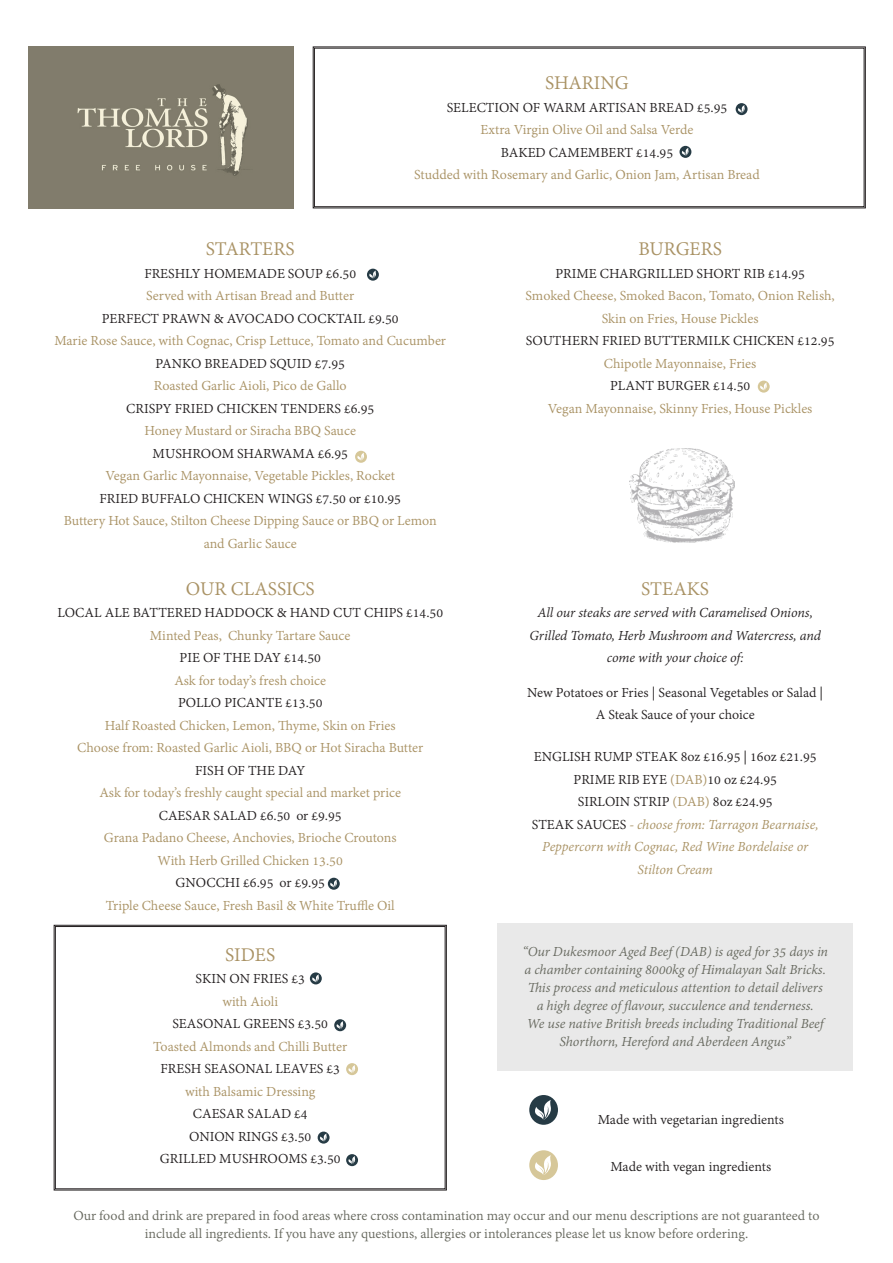
<style>
.page{position:relative;width:893px;height:1263px;background:#fff}
.page>*{position:absolute;margin:0;border:0;box-sizing:border-box;transform-origin:0 0}
.t1{font:21px "Adobe Devanagari";color:#a99264}
.t2{font:15px/22.5px "Adobe Devanagari";color:#a99264;text-align:center}
.t3{font:15px/22.5px "Adobe Devanagari";color:#231f20;text-align:center}
.t4{font:italic 15px/18px "Adobe Devanagari";letter-spacing:-.005em;color:#66685e;text-align:center}
.t5{font:15px/18px "Adobe Devanagari";color:#66685e;text-align:center}
.t6{font:italic 15px/22.5px "Adobe Devanagari";letter-spacing:-.01em;color:#231f20;text-align:center}
.t7{font:italic 15px/22.5px "Adobe Devanagari";letter-spacing:-.005em;color:#a99264;text-align:center}
.s1{color:#a99264}
.s2{font-style:normal;color:#231f20}
</style>
<div class="page">
<div style="left:497px;top:924px;width:356px;height:147px;background:#e9e9e9"></div>
<img style="left:28px;top:47px;width:265px;height:161px">
<svg style="left:313px;top:47px;width:553px;height:161px"></svg>
<div style="left:314px;top:48px;width:550px;height:159px;border:1px solid #231f20"></div>
<div style="left:529px;top:1095px;width:29px;height:30px;background:#263b45;border-radius:50%"></div>
<svg style="left:535px;top:1100px;width:16px;height:20px"></svg>
<div style="left:529px;top:1150px;width:29px;height:30px;background:#d6c799;border-radius:50%"></div>
<svg style="left:535px;top:1155px;width:16px;height:20px"></svg>
<svg style="left:758px;top:381px;width:12px;height:12px"></svg>
<svg style="left:760px;top:382px;width:7px;height:9px"></svg>
<svg style="left:328px;top:878px;width:12px;height:12px"></svg>
<svg style="left:330px;top:880px;width:7px;height:8px"></svg>
<div style="left:736px;top:103px;width:11px;height:12px;background:#263b45;border-radius:50%"></div>
<svg style="left:738px;top:105px;width:7px;height:8px"></svg>
<svg style="left:679px;top:146px;width:12px;height:12px"></svg>
<svg style="left:681px;top:148px;width:8px;height:8px"></svg>
<svg style="left:54px;top:925px;width:393px;height:265px"></svg>
<div style="left:55px;top:926px;width:390px;height:263px;border:1px solid #231f20"></div>
<svg style="left:310px;top:972px;width:12px;height:12px"></svg>
<svg style="left:312px;top:974px;width:7px;height:8px"></svg>
<svg style="left:334px;top:1019px;width:12px;height:12px"></svg>
<svg style="left:336px;top:1021px;width:8px;height:8px"></svg>
<svg style="left:318px;top:1131px;width:12px;height:12px"></svg>
<svg style="left:320px;top:1133px;width:7px;height:9px"></svg>
<svg style="left:346px;top:1154px;width:12px;height:12px"></svg>
<svg style="left:348px;top:1156px;width:8px;height:8px"></svg>
<svg style="left:367px;top:269px;width:12px;height:12px"></svg>
<svg style="left:369px;top:271px;width:7px;height:8px"></svg>
<div style="left:355px;top:451px;width:12px;height:12px;background:#d6c799;border-radius:50%"></div>
<svg style="left:357px;top:453px;width:7px;height:8px"></svg>
<svg style="left:346px;top:1063px;width:12px;height:12px"></svg>
<svg style="left:348px;top:1065px;width:8px;height:8px"></svg>
<img style="left:629px;top:448px;width:105px;height:95px">
<p class="t1" style="left:545px;top:71px;width:85px">SHARING</p>
<p class="t3" style="left:447px;top:97px;width:282px">SELECTION OF WARM ARTISAN BREAD £5.95</p>
<p class="t2" style="left:481px;top:120px;width:214px">Extra Virgin Olive Oil and Salsa Verde</p>
<p class="t3" style="left:501px;top:142px;width:174px">BAKED CAMEMBERT £14.95</p>
<p class="t2" style="left:414px;top:165px;width:347px">Studded with Rosemary and Garlic, Onion Jam, Artisan Bread</p>
<p class="t1" style="left:206px;top:237px;width:90px">STARTERS</p>
<p class="t3" style="left:144px;top:263px;width:213px">FRESHLY HOMEMADE SOUP £6.50</p>
<p class="t2" style="left:146px;top:286px;width:210px">Served with Artisan Bread and Butter</p>
<p class="t3" style="left:102px;top:308px;width:298px">PERFECT PRAWN &amp; AVOCADO COCKTAIL £9.50</p>
<p class="t2" style="left:54px;top:331px;width:393px">Marie Rose Sauce, with Cognac, Crisp Lettuce, Tomato and Cucumber</p>
<p class="t3" style="left:155px;top:353px;width:191px">PANKO BREADED SQUID £7.95</p>
<p class="t2" style="left:154px;top:376px;width:194px">Roasted Garlic Aioli, Pico de Gallo</p>
<p class="t3" style="left:126px;top:398px;width:249px">CRISPY FRIED CHICKEN TENDERS £6.95</p>
<p class="t2" style="left:145px;top:421px;width:213px">Honey Mustard or Siracha BBQ Sauce</p>
<p class="t3" style="left:153px;top:443px;width:197px">MUSHROOM SHARWAMA £6.95</p>
<p class="t2" style="left:105px;top:466px;width:291px">Vegan Garlic Mayonnaise, Vegetable Pickles, Rocket</p>
<p class="t3" style="left:99px;top:488px;width:303px">FRIED BUFFALO CHICKEN WINGS £7.50 or £10.95</p>
<p class="t2" style="left:64px;top:511px;width:374px">Buttery Hot Sauce, Stilton Cheese Dipping Sauce or BBQ or Lemon and Garlic Sauce</p>
<p class="t1" style="left:186px;top:576px;width:130px">OUR CLASSICS</p>
<p class="t3" style="left:57px;top:603px;width:387px">LOCAL ALE BATTERED HADDOCK &amp; HAND CUT CHIPS £14.50</p>
<p class="t2" style="left:150px;top:625px;width:202px">Minted Peas, Chunky Tartare Sauce</p>
<p class="t3" style="left:180px;top:648px;width:143px">PIE OF THE DAY £14.50</p>
<p class="t2" style="left:174px;top:670px;width:153px">Ask for today’s fresh choice</p>
<p class="t3" style="left:178px;top:693px;width:146px">POLLO PICANTE £13.50</p>
<p class="t2" style="left:105px;top:715px;width:293px">Half Roasted Chicken, Lemon, Thyme, Skin on Fries</p>
<p class="t2" style="left:77px;top:738px;width:348px">Choose from: Roasted Garlic Aioli, BBQ or Hot Siracha Butter</p>
<p class="t3" style="left:195px;top:760px;width:112px">FISH OF THE DAY</p>
<p class="t2" style="left:99px;top:783px;width:303px">Ask for today’s freshly caught special and market price</p>
<p class="t3" style="left:159px;top:805px;width:184px">CAESAR SALAD £6.50 or £9.95</p>
<p class="t2" style="left:104px;top:828px;width:294px">Grana Padano Cheese, Anchovies, Brioche Croutons</p>
<p class="t2" style="left:158px;top:850px;width:187px">With Herb Grilled Chicken 13.50</p>
<p class="t3" style="left:176px;top:873px;width:151px">GNOCCHI £6.95 or £9.95</p>
<p class="t2" style="left:106px;top:895px;width:290px">Triple Cheese Sauce, Fresh Basil &amp; White Truffle Oil</p>
<p class="t1" style="left:225px;top:942px;width:51px">SIDES</p>
<p class="t3" style="left:196px;top:969px;width:111px">SKIN ON FRIES £3</p>
<p class="t2" style="left:222px;top:991px;width:57px">with Aioli</p>
<p class="t3" style="left:172px;top:1014px;width:157px">SEASONAL GREENS £3.50</p>
<p class="t2" style="left:153px;top:1036px;width:195px">Toasted Almonds and Chilli Butter</p>
<p class="t3" style="left:160px;top:1059px;width:181px">FRESH SEASONAL LEAVES £3</p>
<p class="t2" style="left:185px;top:1081px;width:132px">with Balsamic Dressing</p>
<p class="t3" style="left:193px;top:1104px;width:116px">CAESAR SALAD £4</p>
<p class="t3" style="left:189px;top:1126px;width:124px">ONION RINGS £3.50</p>
<p class="t3" style="left:160px;top:1149px;width:182px">GRILLED MUSHROOMS £3.50</p>
<p class="t1" style="left:638px;top:237px;width:85px">BURGERS</p>
<p class="t3" style="left:555px;top:263px;width:251px">PRIME CHARGRILLED SHORT RIB £14.95</p>
<p class="t2" style="left:525px;top:286px;width:311px">Smoked Cheese, Smoked Bacon, Tomato, Onion Relish,<br>Skin on Fries, House Pickles</p>
<p class="t3" style="left:526px;top:331px;width:310px">SOUTHERN FRIED BUTTERMILK CHICKEN £12.95</p>
<p class="t2" style="left:604px;top:353px;width:154px">Chipotle Mayonnaise, Fries</p>
<p class="t3" style="left:610px;top:376px;width:142px">PLANT BURGER £14.50</p>
<p class="t2" style="left:548px;top:398px;width:266px">Vegan Mayonnaise, Skinny Fries, House Pickles</p>
<p class="t1" style="left:641px;top:576px;width:69px">STEAKS</p>
<p class="t6" style="left:530px;top:603px;width:293px">All our steaks are served with Caramelised Onions,<br>Grilled Tomato, Herb Mushroom and Watercress, and come with your choice of:</p>
<p class="t3" style="left:527px;top:682px;width:298px">New Potatoes or Fries | Seasonal Vegetables or Salad |<br>A Steak Sauce of your choice</p>
<p class="t3" style="left:534px;top:747px;width:284px">ENGLISH RUMP STEAK 8oz £16.95 | 16oz £21.95</p>
<p class="t3" style="left:574px;top:769px;width:205px">PRIME RIB EYE <span class="s1">(DAB)</span>10 oz £24.95</p>
<p class="t3" style="left:578px;top:792px;width:196px">SIRLOIN STRIP <span class="s1">(DAB)</span> 8oz £24.95</p>
<p class="t7" style="left:532px;top:814px;width:288px"><span class="s2">STEAK SAUCES</span> - choose from: Tarragon Bearnaise,<br>Peppercorn with Cognac, Red Wine Bordelaise or</p>
<p class="t7" style="left:637px;top:859px;width:77px">Stilton Cream</p>
<p class="t4" style="left:522px;top:944px;width:307px">“Our Dukesmoor Aged Beef (DAB) is aged for 35 days in a chamber containing 8000kg of Himalayan Salt Bricks.<br>This process and meticulous attention to detail delivers<br>a high degree of flavour, succulence and tenderness.<br>We use native British breeds including Traditional Beef Shorthorn, Hereford and Aberdeen Angus”</p>
<p class="t3" style="left:598px;top:1109px;width:188px">Made with vegetarian ingredients</p>
<p class="t3" style="left:610px;top:1156px;width:162px">Made with vegan ingredients</p>
<p class="t5" style="left:73px;top:1207px;width:748px">Our food and drink are prepared in food areas where cross contamination may occur and our menu descriptions are not guaranteed to include all ingredients. If you have any questions, allergies or intolerances please let us know before ordering.</p>
</div>
